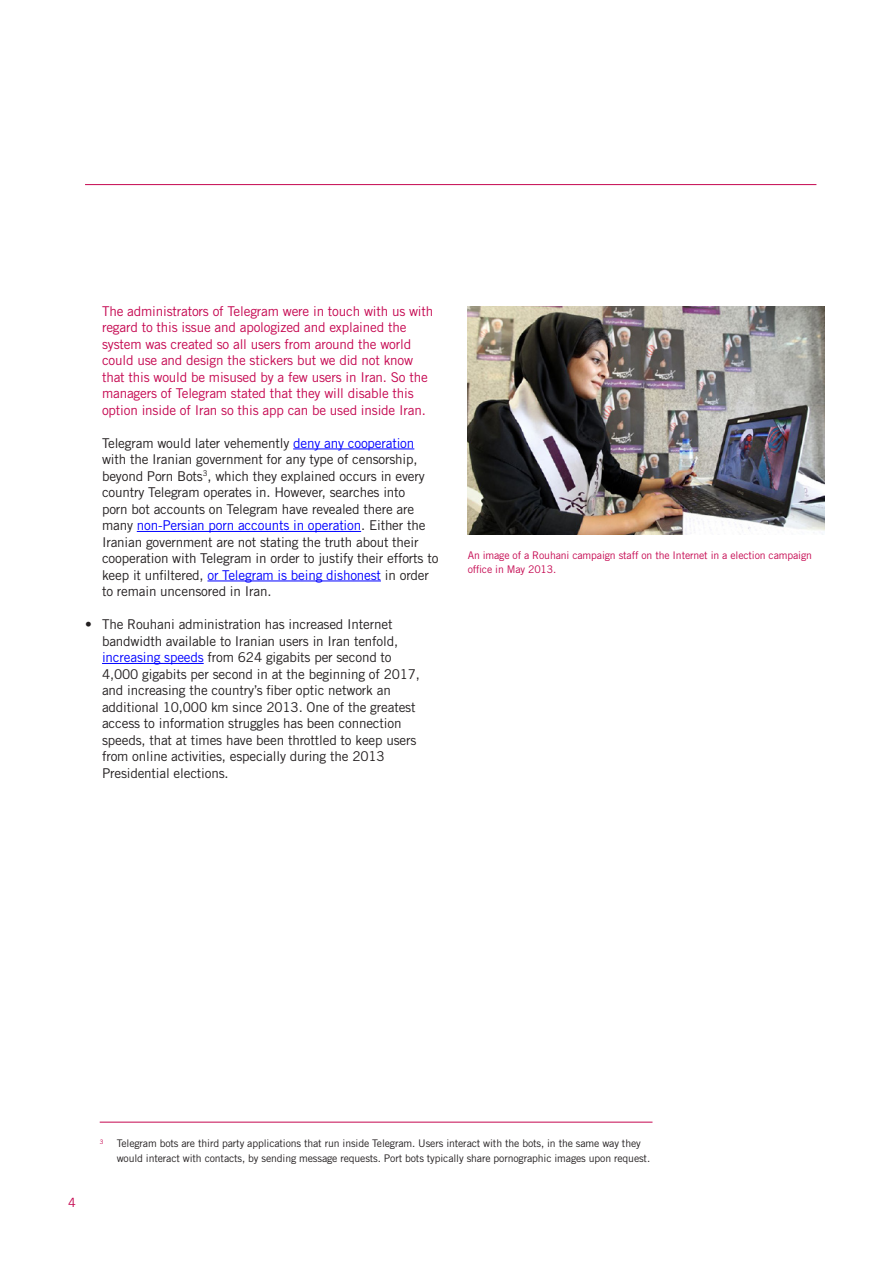
<style>
.page{position:relative;width:893px;height:1263px;background:#fff}
.page>*{position:absolute;margin:0;border:0;box-sizing:border-box;transform-origin:0 0}
.Body{font:13.5px/16.5px "Trade Gothic LT Std";letter-spacing:-.015em;color:#231f20}
.Body-2{font:13.5px/16.5px "Trade Gothic LT Std";letter-spacing:-.015em;color:#c50750}
.t1{font:12.75px "Trade Gothic LT Std";color:#c50750}
.footnote_text{font:10.5px/15px "Trade Gothic LT Std";letter-spacing:-.015em;color:#231f20}
.Body-3{font:10.5px/13.5px "Trade Gothic LT Std";letter-spacing:-.015em;color:#c50750}
.footnote_text-2{font:6.15px "Trade Gothic LT Std";color:#c50750}
.s1{color:#00f}
</style>
<div class="page">
<hr style="left:293px;top:449px;width:121px;height:1px;background:#00f">
<hr style="left:137px;top:531px;width:224px;height:1px;background:#00f">
<hr style="left:207px;top:581px;width:174px;height:1px;background:#00f">
<hr style="left:102px;top:663px;width:102px;height:1px;background:#00f">
<hr style="left:85px;top:184px;width:731px;height:1px;background:#c50750">
<hr style="left:100px;top:1122px;width:552px;height:1px;background:#c50750">
<img style="left:468px;top:306px;width:357px;height:228px">
<p class="Body-2" style="left:102px;top:302px;width:333px">The administrators of Telegram were in touch with us with regard to this issue and apologized and explained the system was created so all users from around the world could use and design the stickers but we did not know that this would be misused by a few users in Iran. So the managers of Telegram stated that they will disable this option inside of Iran so this app can be used inside Iran.</p>
<p class="Body" style="left:102px;top:434px;width:338px">Telegram would later vehemently <span class="s1">deny any cooperation </span>with the Iranian government for any type of censorship, beyond Porn Bots<sup>3</sup>, which they explained occurs in every country Telegram operates in. However, searches into<br>porn bot accounts on Telegram have revealed there are many <span class="s1">non-Persian porn accounts in operation</span>. Either the Iranian government are not stating the truth about their cooperation with Telegram in order to justify their efforts to keep it unfiltered, <span class="s1">or Telegram is being dishonest</span> in order to remain uncensored in Iran.</p>
<p class="Body" style="left:102px;top:616px;width:320px;text-indent:-17px">• The Rouhani administration has increased Internet bandwidth available to Iranian users in Iran tenfold, <span class="s1">increasing speeds</span> from 624 gigabits per second to 4,000 gigabits per second in at the beginning of 2017, and increasing the country’s fiber optic network an additional 10,000 km since 2013. One of the greatest access to information struggles has been connection speeds, that at times have been throttled to keep users from online activities, especially during the 2013<br>Presidential elections.</p>
<p class="Body-3" style="left:468px;top:548px;width:346px">An image of a Rouhani campaign staff on the Internet in a election campaign office in May 2013.</p>
<p class="t1" style="left:68px;top:1194px;width:9px">4</p>
<p class="footnote_text-2" style="left:100px;top:1138px;width:5px">3</p>
<p class="footnote_text" style="left:117px;top:1136px;width:535px">Telegram bots are third party applications that run inside Telegram. Users interact with the bots, in the same way they would interact with contacts, by sending message requests. Port bots typically share pornographic images upon request.</p>
</div>
